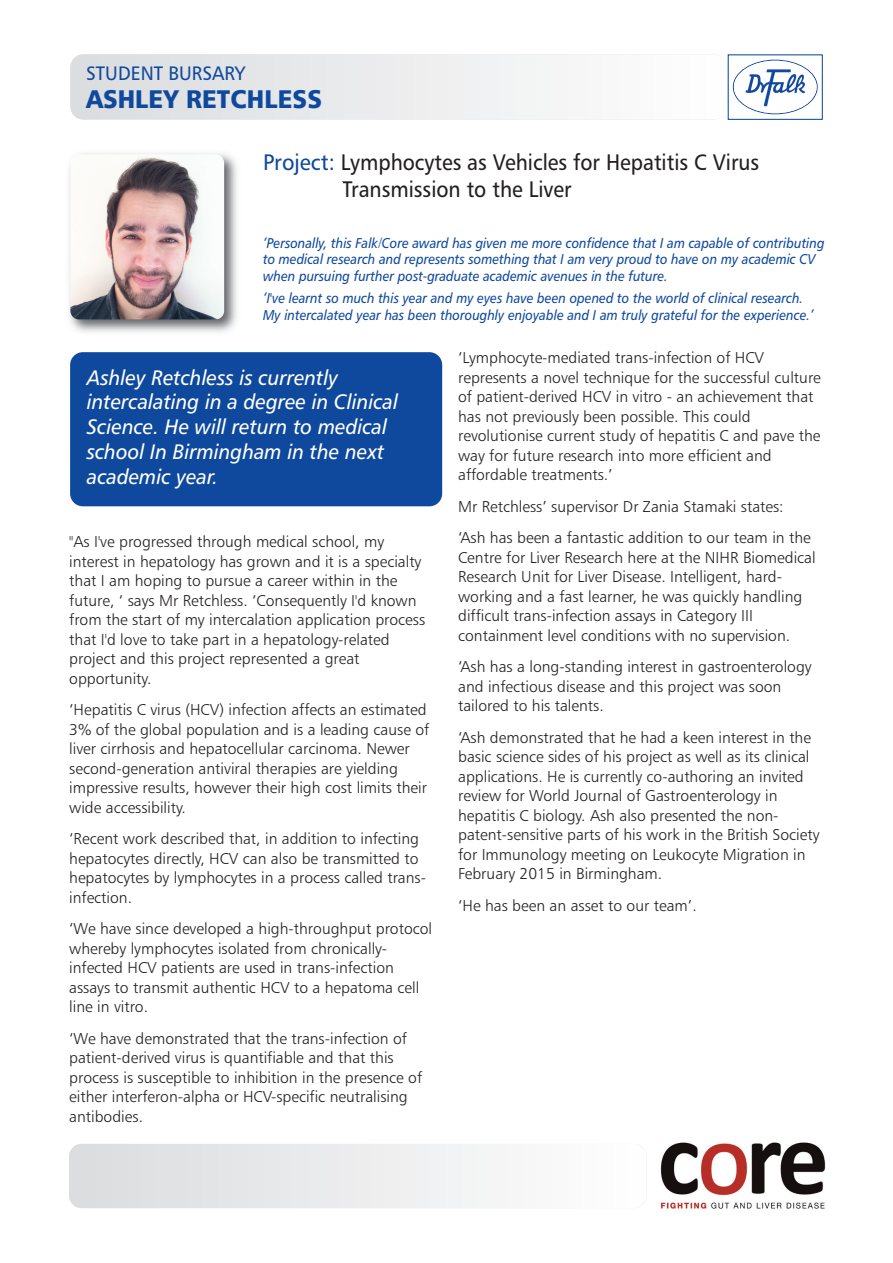
<style>
.page{position:relative;width:893px;height:1263px;background:#fff}
.page>*{position:absolute;margin:0;border:0;box-sizing:border-box;transform-origin:0 0}
.t1{font:25.5px "Humanist 777 BT Black B";color:#0f499d;scale:.95 1}
.t2{font:22.5px/27px "Humanist 777 BT Roman B";color:#231f20;scale:.92 1}
.t3{font:21px/24.8px "Humanist 777 BT Italic B";color:#fff;scale:.95 1}
.t4{font:19.5px "Humanist 777 BT Roman B";color:#0f499d;scale:.95 1}
.t5{font:15.75px/19.5px "Humanist 777 BT Light B";color:#231f20}
.t6{font:14.25px/16.5px "Humanist 777 BT Italic B";color:#0f499d;scale:.9 1}
.s1{color:#0f499d}
</style>
<div class="page">
<div style="left:70px;top:54px;width:657px;height:65px;background:linear-gradient(to right,#dbdcde,#fefefe);border-radius:13px"></div>
<div style="left:69px;top:1144px;width:577px;height:64px;background:linear-gradient(to right,#dbdcde,#fefefe);border-radius:13px"></div>
<img style="left:69px;top:153px;width:168px;height:179px">
<img style="left:70px;top:154px;width:154px;height:165px;border-radius:9px">
<div style="left:70px;top:352px;width:372px;height:154px;background:#0f499d;border-radius:13px"></div>
<div style="left:728px;top:54px;width:95px;height:66px;border:1px solid #0f499d"></div>
<svg style="left:733px;top:60px;width:85px;height:54px"></svg>
<img style="left:734px;top:61px;width:83px;height:52px">
<img style="left:660px;top:1142px;width:166px;height:67px">
<p class="t4" style="left:86px;top:65px;width:169px">STUDENT BURSARY</p>
<h1 class="t1" style="left:86px;top:89px;width:250px">ASHLEY RETCHLESS</h1>
<h2 class="t2" style="left:342px;top:151px;width:455px;text-indent:-79px"><span class="s1">Project:</span> Lymphocytes as Vehicles for Hepatitis C Virus<br>Transmission to the Liver</h2>
<p class="t6" style="left:263px;top:236px;width:625px">‘Personally, this Falk/Core award has given me more confidence that I am capable of contributing to medical research and represents something that I am very proud to have on my academic CV when pursuing further post-graduate academic avenues in the future.</p>
<p class="t6" style="left:263px;top:291px;width:613px">‘I've learnt so much this year and my eyes have been opened to the world of clinical research.<br>My intercalated year has been thoroughly enjoyable and I am truly grateful for the experience.’</p>
<h3 class="t3" style="left:87px;top:367px;width:329px">Ashley Retchless is currently intercalating in a degree in Clinical<br>Science. He will return to medical school In Birmingham in the next academic year.</h3>
<p class="t5" style="left:69px;top:533px;width:357px">"As I've progressed through medical school, my interest in hepatology has grown and it is a specialty that I am hoping to pursue a career within in the future, ‘ says Mr Retchless. ‘Consequently I'd known from the start of my intercalation application process that I'd love to take part in a hepatology-related project and this project represented a great opportunity.</p>
<p class="t5" style="left:69px;top:701px;width:361px">‘Hepatitis C virus (HCV) infection affects an estimated 3% of the global population and is a leading cause of liver cirrhosis and hepatocellular carcinoma. Newer second-generation antiviral therapies are yielding impressive results, however their high cost limits their wide accessibility.</p>
<p class="t5" style="left:69px;top:830px;width:358px">‘Recent work described that, in addition to infecting hepatocytes directly, HCV can also be transmitted to hepatocytes by lymphocytes in a process called trans&shy;infection.</p>
<p class="t5" style="left:69px;top:920px;width:364px">‘We have since developed a high-throughput protocol whereby lymphocytes isolated from chronically&shy;infected HCV patients are used in trans-infection assays to transmit authentic HCV to a hepatoma cell line in vitro.</p>
<p class="t5" style="left:69px;top:1030px;width:354px">‘We have demonstrated that the trans-infection of patient-derived virus is quantifiable and that this process is susceptible to inhibition in the presence of either interferon-alpha or HCV-specific neutralising antibodies.</p>
<p class="t5" style="left:458px;top:349px;width:364px">‘Lymphocyte-mediated trans-infection of HCV represents a novel technique for the successful culture of patient-derived HCV in vitro - an achievement that has not previously been possible. This could revolutionise current study of hepatitis C and pave the way for future research into more efficient and affordable treatments.’</p>
<p class="t5" style="left:458px;top:492px;width:354px;line-height:31.5px">Mr Retchless’ supervisor Dr Zania Stamaki states: ‘Ash has been a fantastic addition to our team in the</p>
<p class="t5" style="left:458px;top:549px;width:359px">Centre for Liver Research here at the NIHR Biomedical Research Unit for Liver Disease. Intelligent, hard&shy;working and a fast learner, he was quickly handling difficult trans-infection assays in Category III containment level conditions with no supervision.</p>
<p class="t5" style="left:458px;top:658px;width:355px">‘Ash has a long-standing interest in gastroenterology and infectious disease and this project was soon tailored to his talents.</p>
<p class="t5" style="left:458px;top:729px;width:363px">‘Ash demonstrated that he had a keen interest in the basic science sides of his project as well as its clinical applications. He is currently co-authoring an invited review for World Journal of Gastroenterology in hepatitis C biology. Ash also presented the non&shy;patent-sensitive parts of his work in the British Society for Immunology meeting on Leukocyte Migration in February 2015 in Birmingham.</p>
<p class="t5" style="left:458px;top:897px;width:240px">‘He has been an asset to our team’.</p>
</div>
